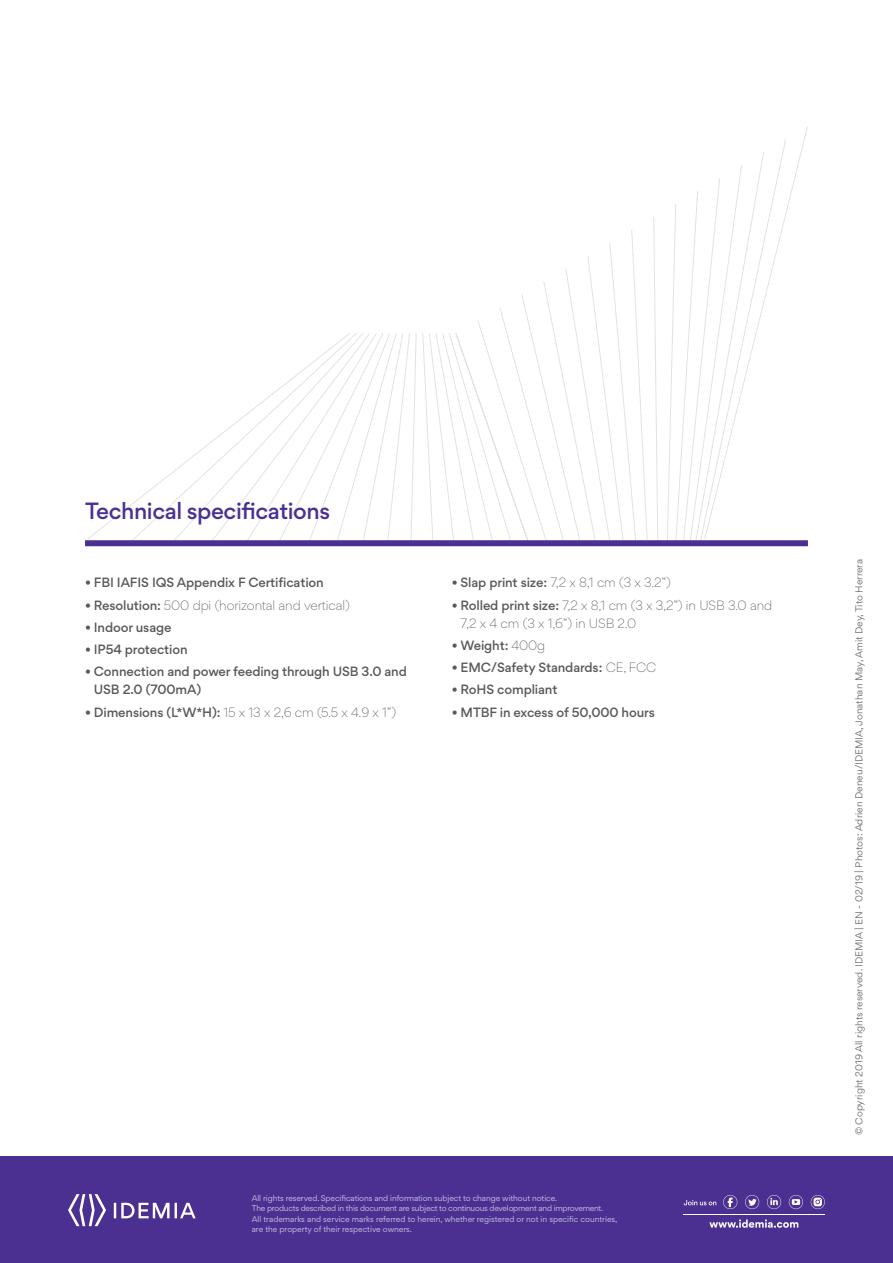
<style>
.page{position:relative;width:893px;height:1263px;background:#fff}
.page>*{position:absolute;margin:0;border:0;box-sizing:border-box;transform-origin:0 0}
.t1{font:500 21px "Gordita";letter-spacing:-.02em;color:#4b3092}
.t2{font:500 12px/18px "Gordita";letter-spacing:-.01em;color:#58595b}
.t3{font:300 12px/18px "Gordita";letter-spacing:-.01em;color:#58595b}
.t4{font:9px "Gordita";color:#6d6e71}
.t5{font:7.5px/10.5px "Gordita";letter-spacing:-.01em;color:#cdc6e3}
.s1{font-weight:500}
.s2{font-weight:300}
</style>
<div class="page">
<div style="left:0;top:1157px;width:893px;height:106px;background:#4b3092"></div>
<svg style="left:68px;top:1194px;width:38px;height:32px"></svg>
<svg style="left:114px;top:1203px;width:82px;height:15px"></svg>
<svg style="left:87px;top:126px;width:721px;height:414px"></svg>
<div style="left:85px;top:540px;width:723px;height:6px;background:#4b3092"></div>
<svg style="left:709px;top:1219px;width:89px;height:9px"></svg>
<hr style="left:683px;top:1214px;width:142px;height:1px;background:#fff">
<svg style="left:684px;top:1200px;width:32px;height:5px"></svg>
<svg style="left:745px;top:1195px;width:14px;height:14px"></svg>
<svg style="left:789px;top:1195px;width:14px;height:14px"></svg>
<svg style="left:723px;top:1195px;width:14px;height:14px"></svg>
<svg style="left:767px;top:1195px;width:14px;height:14px"></svg>
<svg style="left:811px;top:1195px;width:14px;height:14px"></svg>
<h1 class="t1" style="left:85px;top:495px;width:247px">Technical specifications</h1>
<h2 class="t2" style="left:85px;top:574px;width:240px">• FBI IAFIS IQS Appendix F Certification</h2>
<h2 class="t3" style="left:85px;top:595px;width:266px"><span class="s1">• Resolution:</span> 500 dpi (horizontal and vertical)</h2>
<h2 class="t2" style="left:85px;top:618px;width:88px">• Indoor usage</h2>
<h2 class="t2" style="left:85px;top:640px;width:104px">• IP54 protection</h2>
<h2 class="t2" style="left:94px;top:663px;width:315px;text-indent:-9px">• Connection and power feeding through USB 3.0 and<br>USB 2.0 (700mA)</h2>
<h2 class="t3" style="left:85px;top:702px;width:313px"><span class="s1">• Dimensions (L*W*H):</span> 15 x 13 x 2,6 cm (5.5 x 4.9 x 1”)</h2>
<h2 class="t3" style="left:452px;top:573px;width:221px"><span class="s1">• Slap print size:</span> 7,2 x 8,1 cm (3 x 3.2”)</h2>
<h2 class="t3" style="left:461px;top:595px;width:313px;text-indent:-9px"><span class="s1">• Rolled print size:</span> 7,2 x 8,1 cm (3 x 3,2”) in USB 3.0 and<br>7,2 x 4 cm (3 x 1,6”) in USB 2.0</h2>
<h2 class="t2" style="left:452px;top:636px;width:95px">• Weight: <span class="s2">400g</span></h2>
<h2 class="t2" style="left:452px;top:658px;width:206px">• EMC/Safety Standards: <span class="s2">CE, FCC</span></h2>
<h2 class="t2" style="left:452px;top:681px;width:107px">• RoHS compliant</h2>
<h2 class="t2" style="left:452px;top:703px;width:205px">• MTBF in excess of 50,000 hours</h2>
<p class="t5" style="left:252px;top:1192px;width:367px">All rights reserved. Specifications and information subject to change without notice.<br>The products described in this document are subject to continuous development and improvement.<br>All trademarks and service marks referred to herein, whether registered or not in specific countries, are the property of their respective owners.</p>
<p class="t4" style="left:852px;top:1135px;width:578px;rotate:-90deg">© Copyright 2019 All rights reserved. IDEMIA | EN - 02/19 | Photos: Adrien Deneu/IDEMIA, Jonathan May, Amit Dey, Tito Herrera</p>
</div>
